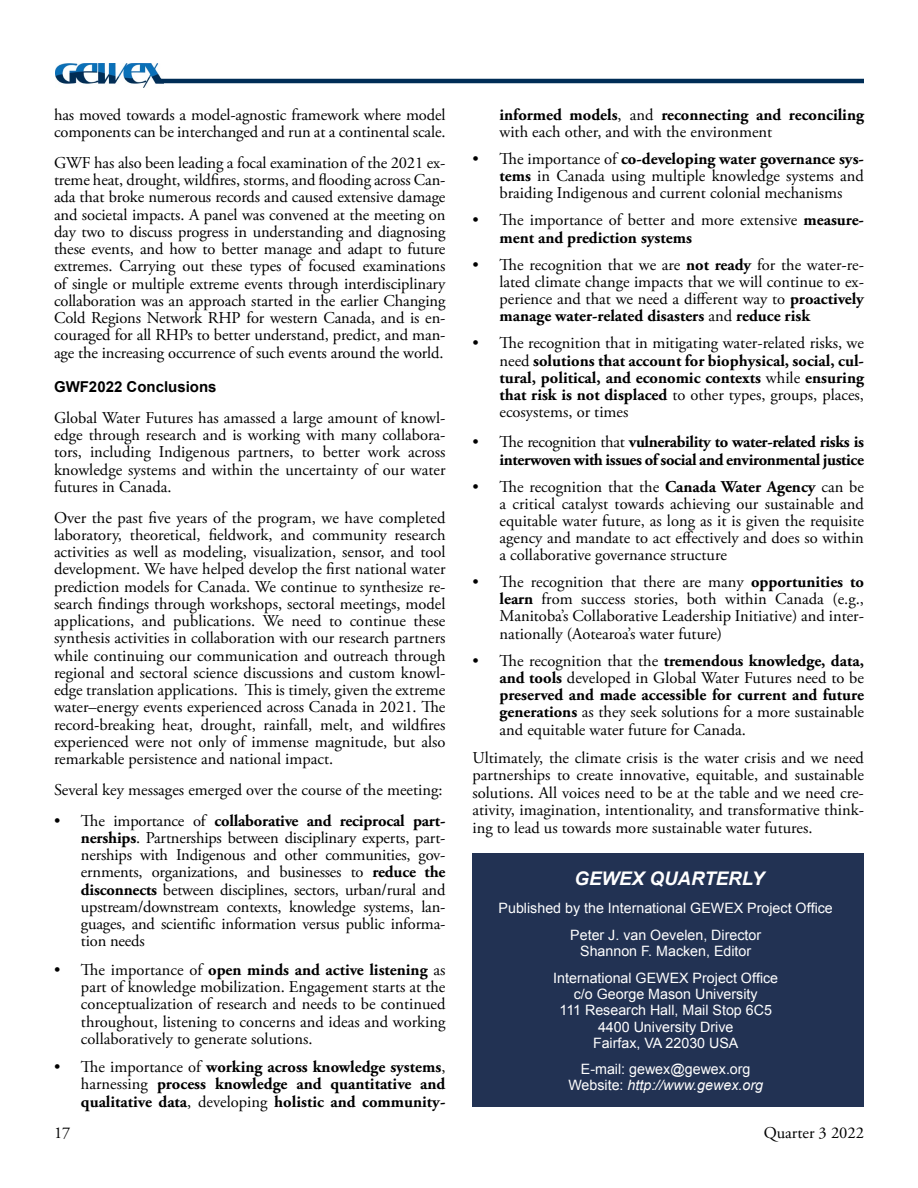
<style>
.page{position:relative;width:918px;height:1188px;background:#fff}
.page>*{position:absolute;margin:0;border:0;box-sizing:border-box;transform-origin:0 0}
.t1{font:italic 700 18.75px "Arial";color:#fff}
.t2{font:16.5px/17.2px "Adobe Garamond Pro";color:#000;text-align:justify}
.t3{font:700 16.5px/17.2px "Adobe Garamond Pro";color:#000;text-align:justify}
.t4{font:700 16.5px/17.2px "Adobe Garamond Pro";letter-spacing:-.02em;color:#000;text-align:right}
.t5{font:700 15px "Arial";color:#000}
.t6{font:14.25px/16.5px "Arial";color:#fff;text-align:center}
.s1{font-weight:700}
.s2{font-weight:400}
.s3{font-style:italic}
</style>
<div class="page">
<img style="left:56px;top:64px;width:107px;height:23px">
<hr style="left:156px;top:79px;width:708px;height:4px;background:#002d56">
<div style="left:472px;top:854px;width:392px;height:253px;background:#223253"></div>
<p class="t2" style="left:54px;top:107px;width:393px">has moved towards a model-agnostic framework where model components can be interchanged and run at a continental scale.</p>
<p class="t2" style="left:54px;top:155px;width:393px">GWF has also been leading a focal examination of the 2021 ex&shy;treme heat, drought, wildfires, storms, and flooding across Can&shy;ada that broke numerous records and caused extensive damage and societal impacts. A panel was convened at the meeting on day two to discuss progress in understanding and diagnosing these events, and how to better manage and adapt to future extremes. Carrying out these types of focused examinations of single or multiple extreme events through interdisciplinary collaboration was an approach started in the earlier Changing Cold Regions Network RHP for western Canada, and is en&shy;couraged for all RHPs to better understand, predict, and man&shy;age the increasing occurrence of such events around the world.</p>
<p class="t5" style="left:54px;top:377px;width:164px">GWF2022 Conclusions</p>
<p class="t2" style="left:54px;top:410px;width:393px">Global Water Futures has amassed a large amount of knowl&shy;edge through research and is working with many collabora&shy;tors, including Indigenous partners, to better work across knowledge systems and within the uncertainty of our water futures in Canada.</p>
<p class="t2" style="left:54px;top:509px;width:393px">Over the past five years of the program, we have completed laboratory, theoretical, fieldwork, and community research activities as well as modeling, visualization, sensor, and tool development. We have helped develop the first national water prediction models for Canada. We continue to synthesize re&shy;search findings through workshops, sectoral meetings, model applications, and publications. We need to continue these synthesis activities in collaboration with our research partners while continuing our communication and outreach through regional and sectoral science discussions and custom knowl&shy;edge translation applications. This is timely, given the extreme water–energy events experienced across Canada in 2021. The record-breaking heat, drought, rainfall, melt, and wildfires experienced were not only of immense magnitude, but also remarkable persistence and national impact.</p>
<p class="t2" style="left:54px;top:782px;width:390px">Several key messages emerged over the course of the meeting:</p>
<p class="t2" style="left:81px;top:812px;width:366px;text-indent:-27px">• The importance of <span class="s1">collaborative and reciprocal part&shy;nerships</span>. Partnerships between disciplinary experts, part&shy;nerships with Indigenous and other communities, gov&shy;ernments, organizations, and businesses to <span class="s1">reduce the disconnects</span> between disciplines, sectors, urban/rural and upstream/downstream contexts, knowledge systems, lan&shy;guages, and scientific information versus public informa&shy;tion needs</p>
<p class="t2" style="left:81px;top:962px;width:366px;text-indent:-27px">• The importance of <span class="s1">open minds and active listening</span> as part of knowledge mobilization. Engagement starts at the conceptualization of research and needs to be continued throughout, listening to concerns and ideas and working collaboratively to generate solutions.</p>
<p class="t3" style="left:81px;top:1059px;width:366px;text-indent:-27px"><span class="s2">• The importance of</span> working across knowledge systems<span class="s2">, harnessing</span> process knowledge and quantitative and qualitative data<span class="s2">, developing</span> holistic and community-</p>
<p class="t3" style="left:500px;top:106px;width:366px">informed models<span class="s2">, and</span> reconnecting and reconciling <span class="s2">with each other, and with the environment</span></p>
<p class="t2" style="left:500px;top:151px;width:366px;text-indent:-27px">• The importance of <span class="s1">co-developing water governance sys&shy;tems</span> in Canada using multiple knowledge systems and braiding Indigenous and current colonial mechanisms</p>
<p class="t2" style="left:500px;top:212px;width:366px;text-indent:-27px">• The importance of better and more extensive <span class="s1">measure&shy;ment and prediction systems</span></p>
<p class="t2" style="left:500px;top:256px;width:366px;text-indent:-27px">• The recognition that we are <span class="s1">not ready</span> for the water-re&shy;lated climate change impacts that we will continue to ex&shy;perience and that we need a different way to <span class="s1">proactively manage water-related disasters</span> and <span class="s1">reduce risk</span></p>
<p class="t3" style="left:500px;top:335px;width:366px;text-indent:-27px"><span class="s2">• The recognition that in mitigating water-related risks, we need</span> solutions that account for biophysical, social, cul&shy;tural, political, and economic contexts <span class="s2">while</span> ensuring that risk is not displaced <span class="s2">to other types, groups, places, ecosystems, or times</span></p>
<p class="t4" style="left:473px;top:434px;width:393px"><span class="s2">• The recognition that</span> vulnerability to water-related risks is interwoven with issues of social and environmental justice</p>
<p class="t2" style="left:500px;top:478px;width:366px;text-indent:-27px">• The recognition that the <span class="s1">Canada Water Agency</span> can be a critical catalyst towards achieving our sustainable and equitable water future, as long as it is given the requisite agency and mandate to act effectively and does so within a collaborative governance structure</p>
<p class="t2" style="left:500px;top:574px;width:366px;text-indent:-27px">• The recognition that there are many <span class="s1">opportunities to learn</span> from success stories, both within Canada (e.g., Manitoba’s Collaborative Leadership Initiative) and inter&shy;nationally (Aotearoa’s water future)</p>
<p class="t2" style="left:500px;top:652px;width:366px;text-indent:-27px">• The recognition that the <span class="s1">tremendous knowledge, data, and tools</span> developed in Global Water Futures need to be <span class="s1">preserved and made accessible for current and future generations</span> as they seek solutions for a more sustainable and equitable water future for Canada.</p>
<p class="t2" style="left:473px;top:750px;width:393px">Ultimately, the climate crisis is the water crisis and we need partnerships to create innovative, equitable, and sustainable solutions. All voices need to be at the table and we need cre&shy;ativity, imagination, intentionality, and transformative think&shy;ing to lead us towards more sustainable water futures.</p>
<p class="t1" style="left:574px;top:866px;width:191px">GEWEX QUARTERLY</p>
<p class="t6" style="left:499px;top:895px;width:336px;line-height:27px">Published by the International GEWEX Project Office<br>Peter J. van Oevelen, Director</p>
<p class="t6" style="left:553px;top:938px;width:226px;line-height:27px">Shannon F. Macken, Editor<br>International GEWEX Project Office</p>
<p class="t6" style="left:559px;top:986px;width:214px">c/o George Mason University<br>111 Research Hall, Mail Stop 6C5<br>4400 University Drive<br>Fairfax, VA 22030 USA</p>
<p class="t6" style="left:568px;top:1061px;width:196px">E-mail: gewex@gewex.org<br>Website: <span class="s3">http://www.gewex.org</span></p>
<p class="t2" style="left:54px;top:1125px;width:18px">17</p>
<p class="t2" style="left:764px;top:1125px;width:102px">Quarter 3 2022</p>
</div>
